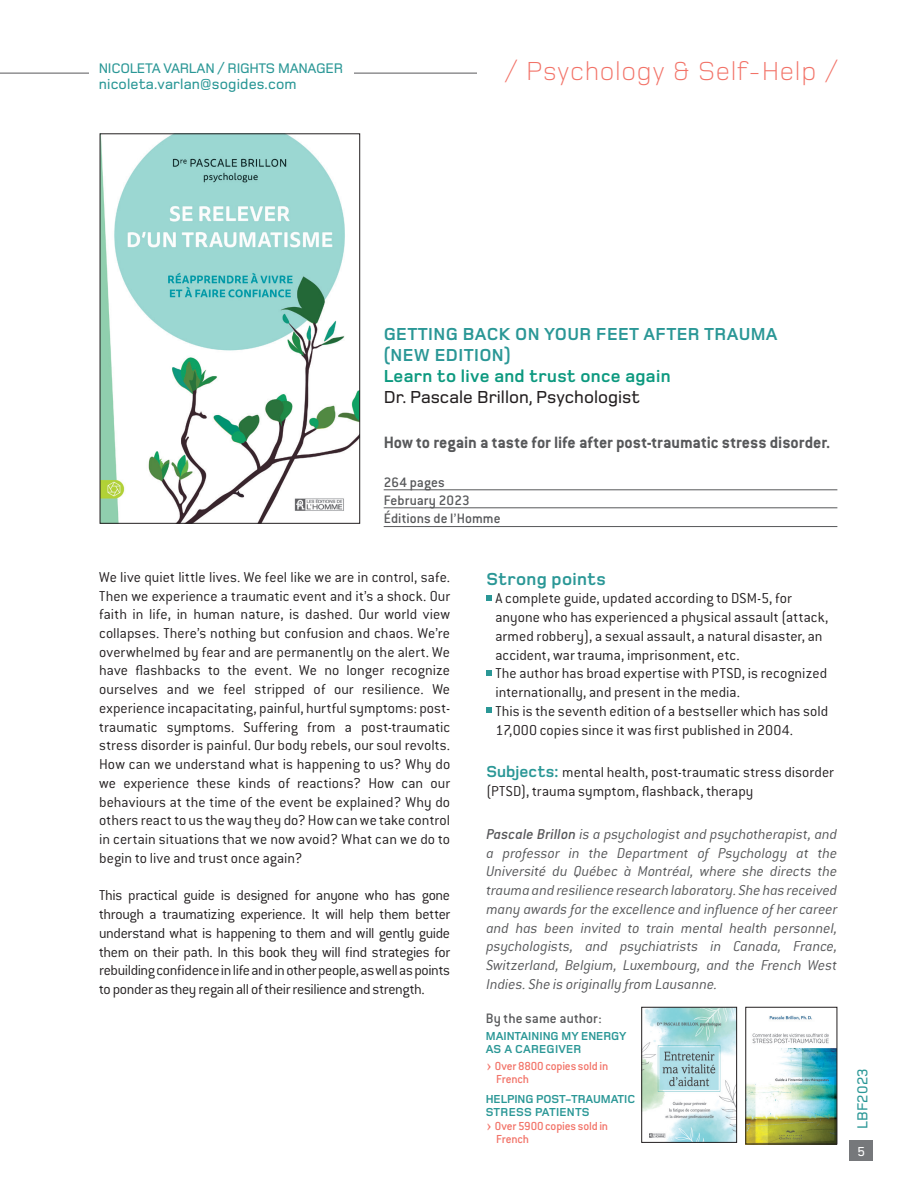
<style>
.page{position:relative;width:918px;height:1188px;background:#fff}
.page>*{position:absolute;margin:0;border:0;box-sizing:border-box;transform-origin:0 0}
.t1{font:300 27px "Foundry Monoline";letter-spacing:.025em;color:#f27267}
.t2{font:700 18px "Conduit ITC";letter-spacing:-.005em;color:#57585a}
.t3{font:700 18px/21px "Foundry Monoline";letter-spacing:.02em;color:#2a9796}
.t4{font:500 18px "Foundry Monoline";color:#231f20}
.t5{font:700 18px "Foundry Monoline";letter-spacing:.02em;color:#0c997f}
.t6{font:300 15.75px/18.8px "Conduit ITC";letter-spacing:.005em;color:#231f20;text-align:justify}
.t7{font:italic 300 15.75px/18.8px "Conduit ITC";color:#57585a;text-align:justify}
.t8{font:500 15px/18.3px "Conduit ITC";letter-spacing:.005em;color:#57585a}
.t9{font:500 15px "Foundry Monoline";letter-spacing:.01em;color:#2a9796}
.t10{font:500 14.4px "Foundry Monoline";letter-spacing:-.02em;color:#2a9796}
.t11{font:500 13.5px "Foundry Monoline";color:#fff}
.t12{font:500 12.75px/13.5px "Conduit ITC";letter-spacing:-.015em;color:#f27267}
.t13{font:700 12px/13.5px "Foundry Monoline";color:#2a9796}
.s1{font-family:"Foundry Monoline";font-weight:700;font-size:16.5px;color:#2a9796}
.s2{font-weight:500}
.s3{font-family:"Mini Pics Directional AA";font-weight:400}
</style>
<div class="page">
<div style="left:850px;top:1140px;width:23px;height:21px;background:#76787b"></div>
<hr style="left:0;top:73px;width:837px;height:1px;background:#57585a">
<div style="left:477px;top:58px;width:388px;height:61px;background:#fff"></div>
<hr style="left:384px;top:490px;width:453px;height:1px;background:#57585a">
<hr style="left:384px;top:508px;width:453px;height:1px;background:#57585a">
<hr style="left:384px;top:526px;width:453px;height:1px;background:#57585a">
<img style="left:102px;top:135px;width:256px;height:387px">
<div style="left:100px;top:133px;width:260px;height:391px;border:1px solid #231f20"></div>
<svg style="left:486px;top:595px;width:6px;height:5px"></svg>
<svg style="left:486px;top:670px;width:6px;height:5px"></svg>
<svg style="left:486px;top:708px;width:6px;height:5px"></svg>
<img style="left:644px;top:1009px;width:91px;height:131px">
<div style="left:642px;top:1007px;width:95px;height:135px;border:1px solid #231f20"></div>
<img style="left:748px;top:1015px;width:87px;height:127px">
<div style="left:746px;top:1007px;width:91px;height:137px;border:1px solid #231f20"></div>
<div style="left:90px;top:53px;width:264px;height:44px;background:#fff"></div>
<p class="t10" style="left:99px;top:60px;width:246px">NICOLETA VARLAN / RIGHTS MANAGER</p>
<p class="t9" style="left:99px;top:76px;width:199px">nicoleta.varlan@sogides.com</p>
<h1 class="t1" style="left:504px;top:57px;width:335px">/ Psychology &amp; Self-Help /</h1>
<p class="t3" style="left:384px;top:323px;width:396px">GETTING BACK ON YOUR FEET AFTER TRAUMA (NEW EDITION)</p>
<p class="t5" style="left:384px;top:366px;width:288px">Learn to live and trust once again</p>
<p class="t4" style="left:384px;top:387px;width:258px">Dr. Pascale Brillon, Psychologist</p>
<p class="t2" style="left:384px;top:431px;width:448px">How to regain a taste for life after post-traumatic stress disorder.</p>
<p class="t8" style="left:384px;top:473px;width:119px">264 pages<br>February 2023<br>Éditions de l’Homme</p>
<p class="t6" style="left:99px;top:568px;width:353px">We live quiet little lives. We feel like we are in control, safe.<br>Then we experience a traumatic event and it’s a shock. Our faith in life, in human nature, is dashed. Our world view collapses. There’s nothing but confusion and chaos. We’re overwhelmed by fear and are permanently on the alert. We have flashbacks to the event. We no longer recognize ourselves and we feel stripped of our resilience. We experience incapacitating, painful, hurtful symptoms: post&shy;traumatic symptoms. Suffering from a post-traumatic stress disorder is painful. Our body rebels, our soul revolts.<br>How can we understand what is happening to us? Why do we experience these kinds of reactions? How can our behaviours at the time of the event be explained? Why do others react to us the way they do? How can we take control in certain situations that we now avoid? What can we do to begin to live and trust once again?</p>
<p class="t6" style="left:99px;top:886px;width:353px">This practical guide is designed for anyone who has gone through a traumatizing experience. It will help them better understand what is happening to them and will gently guide them on their path. In this book they will find strategies for rebuilding confidence in life and in other people, as well as points to ponder as they regain all of their resilience and strength.</p>
<p class="t3" style="left:486px;top:568px;width:121px">Strong points</p>
<p class="t6" style="left:495px;top:589px;width:335px;text-align:left">A complete guide, updated according to DSM-5, for anyone who has experienced a physical assault (attack, armed robbery), a sexual assault, a natural disaster, an accident, war trauma, imprisonment, etc.<br>The author has broad expertise with PTSD, is recognized internationally, and present in the media.<br>This is the seventh edition of a bestseller which has sold 17,000 copies since it was first published in 2004.</p>
<p class="t6" style="left:486px;top:763px;width:349px"><span class="s1">Subjects:</span> mental health, post-traumatic stress disorder (PTSD), trauma symptom, flashback, therapy</p>
<p class="t7" style="left:486px;top:825px;width:353px"><span class="s2">Pascale Brillon</span> is a psychologist and psychotherapist, and a professor in the Department of Psychology at the Université du Québec à Montréal, where she directs the trauma and resilience research laboratory. She has received many awards for the excellence and influence of her career and has been invited to train mental health personnel, psychologists, and psychiatrists in Canada, France, Switzerland, Belgium, Luxembourg, and the French West Indies. She is originally from Lausanne.</p>
<p class="t8" style="left:486px;top:1009px;width:117px">By the same author:</p>
<p class="t13" style="left:486px;top:1029px;width:142px">MAINTAINING MY ENERGY<br>AS A CAREGIVER</p>
<p class="t12" style="left:496px;top:1059px;width:114px;text-indent:-10px"><span class="s3">V</span> Over 8800 copies sold in<br>French</p>
<p class="t13" style="left:486px;top:1092px;width:151px">HELPING POST-TRAUMATIC<br>STRESS PATIENTS</p>
<p class="t12" style="left:496px;top:1119px;width:113px;text-indent:-10px"><span class="s3">V</span> Over 5900 copies sold in<br>French</p>
<p class="t9" style="left:854px;top:1129px;width:62px;rotate:-90deg">LBF2023</p>
<p class="t11" style="left:858px;top:1144px;width:9px">5</p>
</div>
